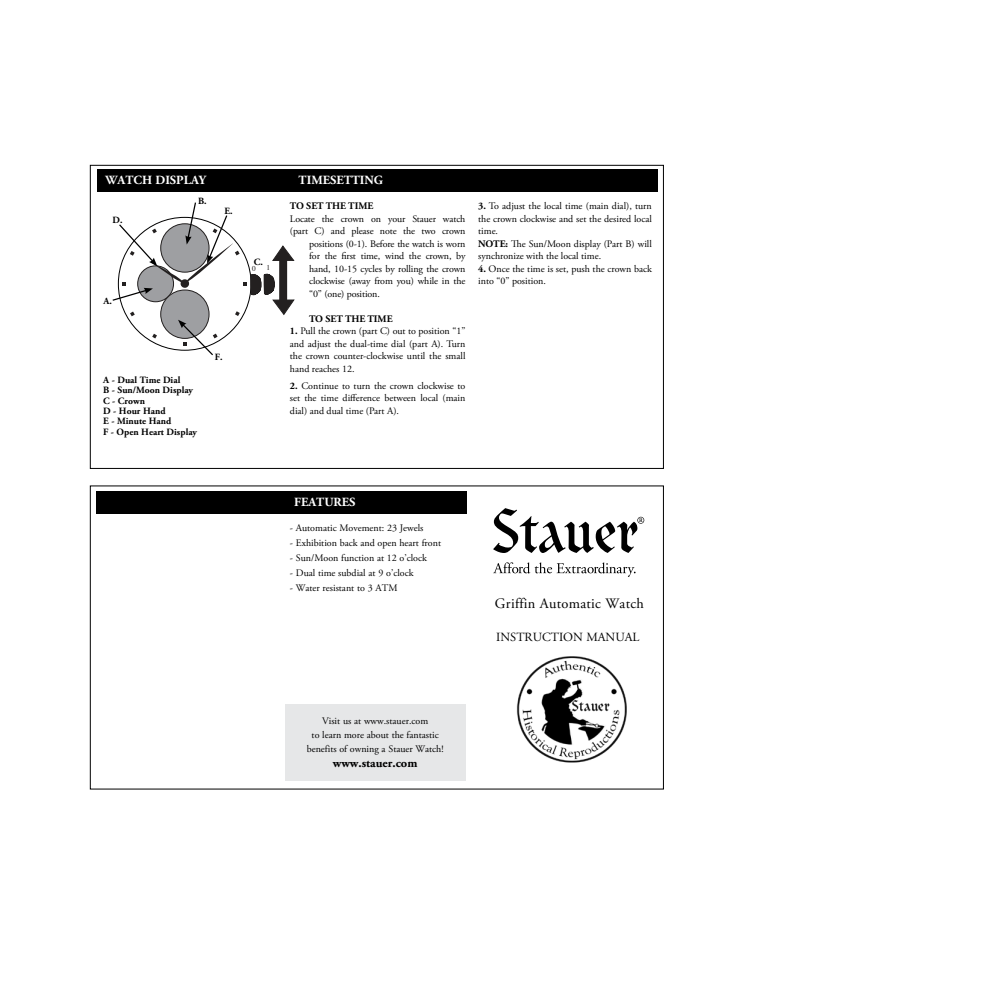
<style>
.page{position:relative;width:990px;height:990px;background:#fff}
.page>*{position:absolute;margin:0;border:0;box-sizing:border-box;transform-origin:0 0}
.t1{font:14.38px "Adobe Garamond Pro";letter-spacing:.02em;color:#000}
.t2{font:700 12.5px "Adobe Garamond Pro";color:#fff}
.t3{font:12.5px "Adobe Garamond Pro";color:#000}
.t4{font:700 12.5px "Adobe Garamond Pro";color:#000}
.t5{font:10px/12.5px "Adobe Garamond Pro";color:#000;text-align:justify}
.t6{font:700 10px "Adobe Garamond Pro";color:#000}
.t7{font:700 9.62px/10.4px "Adobe Garamond Pro";color:#000}
.t8{font:700 9.5px "Adobe Garamond Pro";color:#000}
.t9{font:7.38px "Times";color:#232020}
.s1{font-weight:700}
</style>
<div class="page">
<div style="left:90px;top:165px;width:574px;height:304px;border:1px solid #000"></div>
<div style="left:97px;top:169px;width:561px;height:23px;background:#000"></div>
<div style="left:90px;top:486px;width:574px;height:303px;border:1px solid #000"></div>
<svg style="left:493px;top:508px;width:151px;height:45px"></svg>
<svg style="left:493px;top:562px;width:143px;height:15px"></svg>
<div style="left:286px;top:704px;width:180px;height:77px;background:#e6e7e8"></div>
<img style="left:516px;top:656px;width:111px;height:107px">
<div style="left:96px;top:491px;width:371px;height:22px;background:#000"></div>
<svg style="left:112px;top:202px;width:183px;height:154px"></svg>
<p class="t2" style="left:106px;top:173px;width:102px">WATCH DISPLAY</p>
<p class="t2" style="left:299px;top:173px;width:86px">TIMESETTING</p>
<p class="t8" style="left:113px;top:214px;width:12px">D.</p>
<p class="t8" style="left:198px;top:196px;width:10px">B.</p>
<p class="t8" style="left:224px;top:206px;width:10px">E.</p>
<p class="t8" style="left:104px;top:295px;width:10px">A.</p>
<p class="t7" style="left:103px;top:375px;width:95px">A - Dual Time Dial<br>B - Sun/Moon Display<br>C - Crown<br>D - Hour Hand<br>E - Minute Hand<br>F - Open Heart Display</p>
<p class="t8" style="left:215px;top:351px;width:9px">F.</p>
<p class="t8" style="left:254px;top:256px;width:11px">C.</p>
<p class="t9" style="left:252px;top:261px;width:5px">0</p>
<p class="t9" style="left:266px;top:261px;width:5px">1</p>
<p class="t6" style="left:290px;top:200px;width:85px">TO SET THE TIME</p>
<p class="t5" style="left:290px;top:213px;width:177px">Locate the crown on your Stauer watch</p>
<p class="t5" style="left:290px;top:225px;width:177px">(part C) and please note the two crown</p>
<p class="t5" style="left:309px;top:238px;width:158px">positions (0-1). Before the watch is worn</p>
<p class="t5" style="left:309px;top:250px;width:158px">for the first time, wind the crown, by</p>
<p class="t5" style="left:309px;top:263px;width:158px">hand, 10-15 cycles by rolling the crown</p>
<p class="t5" style="left:309px;top:275px;width:158px">clockwise (away from you) while in the</p>
<p class="t5" style="left:309px;top:288px;width:72px">“0” (one) position.</p>
<p class="t6" style="left:309px;top:313px;width:85px">TO SET THE TIME</p>
<p class="t5" style="left:290px;top:325px;width:177px"><span class="s1">1.</span> Pull the crown (part C) out to position “1” and adjust the dual-time dial (part A). Turn the crown counter-clockwise until the small hand reaches 12.</p>
<p class="t5" style="left:290px;top:380px;width:177px"><span class="s1">2.</span> Continue to turn the crown clockwise to set the time difference between local (main dial) and dual time (Part A).</p>
<p class="t5" style="left:478px;top:200px;width:175px;text-align:left"><span class="s1">3.</span> To adjust the local time (main dial), turn the crown clockwise and set the desired local time.<br><span class="s1">NOTE:</span> The Sun/Moon display (Part B) will synchronize with the local time.</p>
<p class="t5" style="left:478px;top:262px;width:175px"><span class="s1">4.</span> Once the time is set, push the crown back into “0” position.</p>
<p class="t2" style="left:294px;top:495px;width:63px">FEATURES</p>
<p class="t5" style="left:290px;top:522px;width:135px">- Automatic Movement: 23 Jewels</p>
<p class="t5" style="left:290px;top:537px;width:153px">- Exhibition back and open heart front</p>
<p class="t5" style="left:290px;top:552px;width:139px">- Sun/Moon function at 12 o’clock</p>
<p class="t5" style="left:290px;top:567px;width:125px">- Dual time subdial at 9 o’clock</p>
<p class="t5" style="left:290px;top:582px;width:109px">- Water resistant to 3 ATM</p>
<h1 class="t1" style="left:495px;top:595px;width:150px">Griffin Automatic Watch</h1>
<p class="t3" style="left:496px;top:629px;width:145px">INSTRUCTION MANUAL</p>
<p class="t5" style="left:307px;top:714px;width:138px;line-height:13.8px;text-align:center">Visit us at www.stauer.com<br>to learn more about the fantastic benefits of owning a Stauer Watch!</p>
<p class="t4" style="left:333px;top:756px;width:86px">www.stauer.com</p>
</div>
